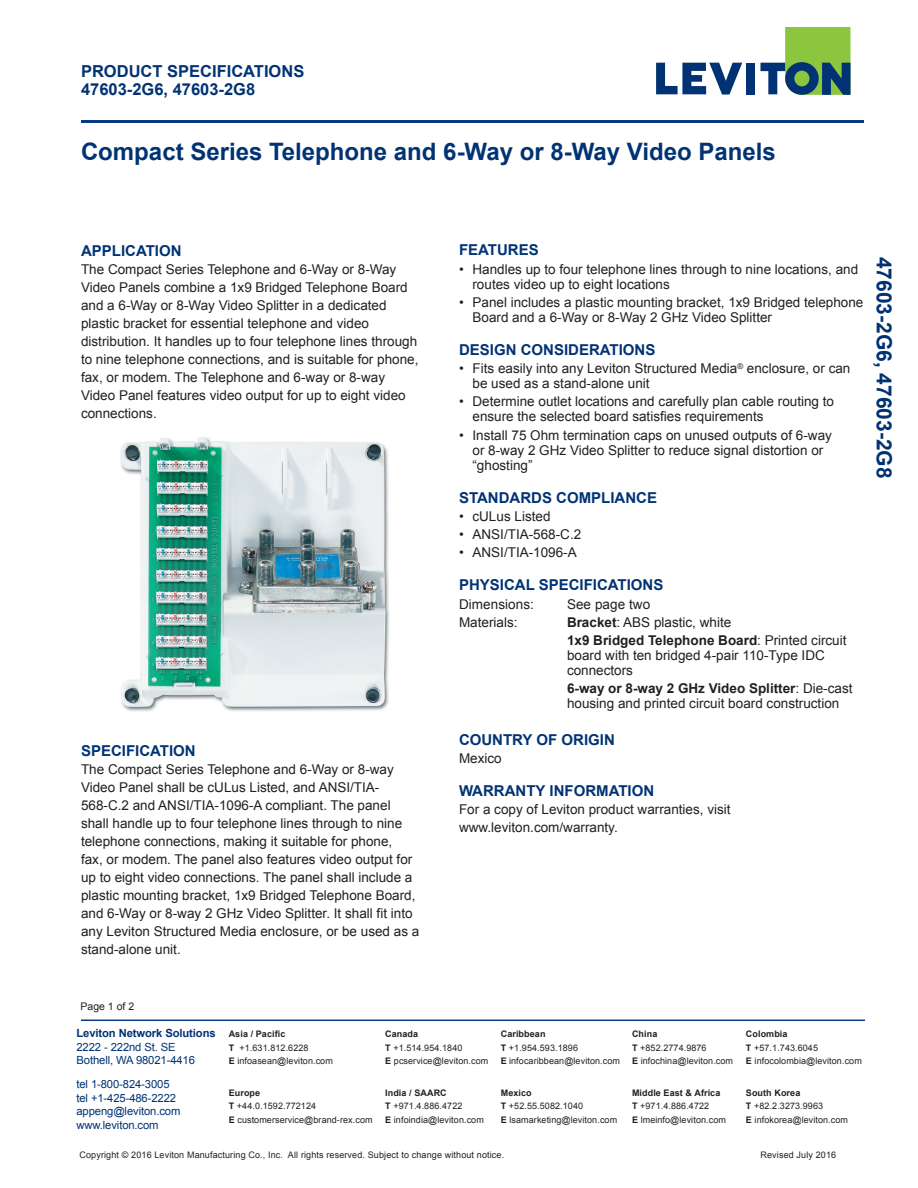
<style>
.page{position:relative;width:918px;height:1188px;background:#fff}
.page>*{position:absolute;margin:0;border:0;box-sizing:border-box;transform-origin:0 0}
.t1{font:700 24px "Arial";color:#013374}
.t2{font:700 21px "Arial";color:#013374}
.t3{font:700 16.5px "Arial";color:#013374}
.t4{font:700 15px "Arial";color:#013374}
.t5{font:13.5px/18px "Arial";color:#231f20}
.t6{font:11.25px/13.5px "Arial";letter-spacing:-.01em;color:#013374}
.t7{font:10.5px "Arial";color:#231f20}
.t8{font:9px/13.5px "Arial";letter-spacing:.01em;color:#231f20}
.t9{font:700 9px "Arial";letter-spacing:.01em;color:#231f20}
.s1{font-weight:700}
</style>
<div class="page">
<svg style="left:656px;top:63px;width:86px;height:32px"></svg>
<div style="left:746px;top:63px;width:9px;height:31px;background:#013374"></div>
<svg style="left:760px;top:27px;width:90px;height:68px"></svg>
<hr style="left:81px;top:120px;width:783px;height:3px;background:#083981">
<hr style="left:81px;top:1020px;width:784px;height:1px;background:#083981">
<img style="left:120px;top:437px;width:270px;height:275px">
<p class="t3" style="left:81px;top:60px;width:225px">PRODUCT SPECIFICATIONS</p>
<p class="t3" style="left:81px;top:78px;width:176px">47603-2G6, 47603-2G8</p>
<p class="t1" style="left:81px;top:135px;width:696px">Compact Series Telephone and 6-Way or 8-Way Video Panels</p>
<p class="t4" style="left:81px;top:240px;width:102px">APPLICATION</p>
<p class="t5" style="left:81px;top:260px;width:339px">The Compact Series Telephone and 6-Way or 8-Way Video Panels combine a 1x9 Bridged Telephone Board and a 6-Way or 8-Way Video Splitter in a dedicated plastic bracket for essential telephone and video distribution. It handles up to four telephone lines through to nine telephone connections, and is suitable for phone, fax, or modem. The Telephone and 6-way or 8-way Video Panel features video output for up to eight video connections.</p>
<p class="t4" style="left:81px;top:741px;width:116px">SPECIFICATION</p>
<p class="t5" style="left:81px;top:761px;width:340px">The Compact Series Telephone and 6-Way or 8-way Video Panel shall be cULus Listed, and ANSI/TIA-568-C.2 and ANSI/TIA-1096-A compliant. The panel shall handle up to four telephone lines through to nine telephone connections, making it suitable for phone,<br>fax, or modem. The panel also features video output for up to eight video connections. The panel shall include a plastic mounting bracket, 1x9 Bridged Telephone Board, and 6-Way or 8-way 2 GHz Video Splitter. It shall fit into any Leviton Structured Media enclosure, or be used as a stand-alone unit.</p>
<p class="t4" style="left:459px;top:240px;width:81px">FEATURES</p>
<p class="t5" style="left:472px;top:262px;width:387px;line-height:15px;text-indent:-14px">• Handles up to four telephone lines through to nine locations, and routes video up to eight locations</p>
<p class="t5" style="left:472px;top:295px;width:392px;line-height:15px;text-indent:-14px">• Panel includes a plastic mounting bracket, 1x9 Bridged telephone<br>Board and a 6-Way or 8-Way 2 GHz Video Splitter</p>
<p class="t4" style="left:459px;top:340px;width:198px">DESIGN CONSIDERATIONS</p>
<p class="t5" style="left:472px;top:361px;width:379px;line-height:15px;text-indent:-14px">• Fits easily into any Leviton Structured Media<sup>®</sup> enclosure, or can be used as a stand-alone unit</p>
<p class="t5" style="left:472px;top:394px;width:363px;line-height:15px;text-indent:-14px">• Determine outlet locations and carefully plan cable routing to ensure the selected board satisfies requirements</p>
<p class="t5" style="left:472px;top:428px;width:361px;line-height:15px;text-indent:-14px">• Install 75 Ohm termination caps on unused outputs of 6-way or 8-way 2 GHz Video Splitter to reduce signal distortion or “ghosting”</p>
<p class="t4" style="left:459px;top:487px;width:200px">STANDARDS COMPLIANCE</p>
<p class="t5" style="left:459px;top:507px;width:93px">• cULus Listed</p>
<p class="t5" style="left:459px;top:526px;width:124px">• ANSI/TIA-568-C.2</p>
<p class="t5" style="left:459px;top:544px;width:119px">• ANSI/TIA-1096-A</p>
<p class="t4" style="left:459px;top:575px;width:206px">PHYSICAL SPECIFICATIONS</p>
<p class="t5" style="left:459px;top:595px;width:76px">Dimensions:</p>
<p class="t5" style="left:567px;top:595px;width:85px">See page two</p>
<p class="t5" style="left:459px;top:613px;width:60px">Materials:</p>
<p class="t5" style="left:567px;top:613px;width:166px"><span class="s1">Bracket</span>: ABS plastic, white</p>
<p class="t5" style="left:567px;top:633px;width:281px;line-height:15px"><span class="s1">1x9 Bridged Telephone Board</span>: Printed circuit board with ten bridged 4-pair 110-Type IDC connectors</p>
<p class="t5" style="left:567px;top:681px;width:287px;line-height:15px"><span class="s1">6-way or 8-way 2 GHz Video Splitter</span>: Die-cast housing and printed circuit board construction</p>
<p class="t4" style="left:459px;top:729px;width:157px">COUNTRY OF ORIGIN</p>
<p class="t5" style="left:459px;top:749px;width:44px">Mexico</p>
<p class="t4" style="left:459px;top:780px;width:197px">WARRANTY INFORMATION</p>
<p class="t5" style="left:459px;top:800px;width:273px">For a copy of Leviton product warranties, visit</p>
<p class="t5" style="left:459px;top:818px;width:160px">www.leviton.com/warranty.</p>
<p class="t2" style="left:898px;top:256px;width:223px;rotate:90deg">47603-2G6, 47603-2G8</p>
<p class="t7" style="left:80px;top:1000px;width:55px">Page 1 of 2</p>
<p class="t6" style="left:76px;top:1027px;width:141px"><span class="s1">Leviton Network Solutions<br></span>2222 - 222nd St. SE<br>Bothell, WA 98021-4416</p>
<p class="t6" style="left:76px;top:1078px;width:95px">tel 1-800-824-3005</p>
<p class="t6" style="left:76px;top:1091px;width:101px">tel +1-425-486-2222</p>
<p class="t6" style="left:76px;top:1105px;width:105px">appeng@leviton.com</p>
<p class="t6" style="left:76px;top:1118px;width:84px">www.leviton.com</p>
<p class="t8" style="left:229px;top:1028px;width:106px"><span class="s1">Asia / Pacific<br>T</span> +1.631.812.6228<br><span class="s1">E</span> infoasean@leviton.com</p>
<p class="t8" style="left:385px;top:1028px;width:105px"><span class="s1">Canada<br>T</span> +1.514.954.1840<br><span class="s1">E</span> pcservice@leviton.com</p>
<p class="t8" style="left:501px;top:1028px;width:121px"><span class="s1">Caribbean<br>T</span> +1.954.593.1896<br><span class="s1">E</span> infocaribbean@leviton.com</p>
<p class="t9" style="left:632px;top:1028px;width:27px">China</p>
<p class="t9" style="left:746px;top:1028px;width:43px">Colombia</p>
<p class="t8" style="left:746px;top:1041px;width:117px"><span class="s1">T</span> +57.1.743.6045<br><span class="s1">E</span> infocolombia@leviton.com</p>
<p class="t8" style="left:632px;top:1041px;width:103px"><span class="s1">T</span> +852.2774.9876<br><span class="s1">E</span> infochina@leviton.com</p>
<p class="t8" style="left:501px;top:1086px;width:118px"><span class="s1">Mexico<br>T</span> +52.55.5082.1040<br><span class="s1">E</span> lsamarketing@leviton.com</p>
<p class="t8" style="left:632px;top:1086px;width:95px"><span class="s1">Middle East &amp; Africa<br>T</span> +971.4.886.4722<br><span class="s1">E</span> lmeinfo@leviton.com</p>
<p class="t8" style="left:746px;top:1086px;width:104px"><span class="s1">South Korea<br>T</span> +82.2.3273.9963<br><span class="s1">E</span> infokorea@leviton.com</p>
<p class="t8" style="left:80px;top:1148px;width:426px">Copyright © 2016 Leviton Manufacturing Co., Inc. All rights reserved. Subject to change without notice.</p>
<p class="t8" style="left:229px;top:1086px;width:145px"><span class="s1">Europe<br>T</span> +44.0.1592.772124<br><span class="s1">E</span> customerservice@brand-rex.com</p>
<p class="t9" style="left:385px;top:1087px;width:63px">India / SAARC</p>
<p class="t8" style="left:385px;top:1099px;width:100px"><span class="s1">T</span> +971.4.886.4722<br><span class="s1">E</span> infoindia@leviton.com</p>
<p class="t8" style="left:760px;top:1149px;width:77px">Revised July 2016</p>
</div>
